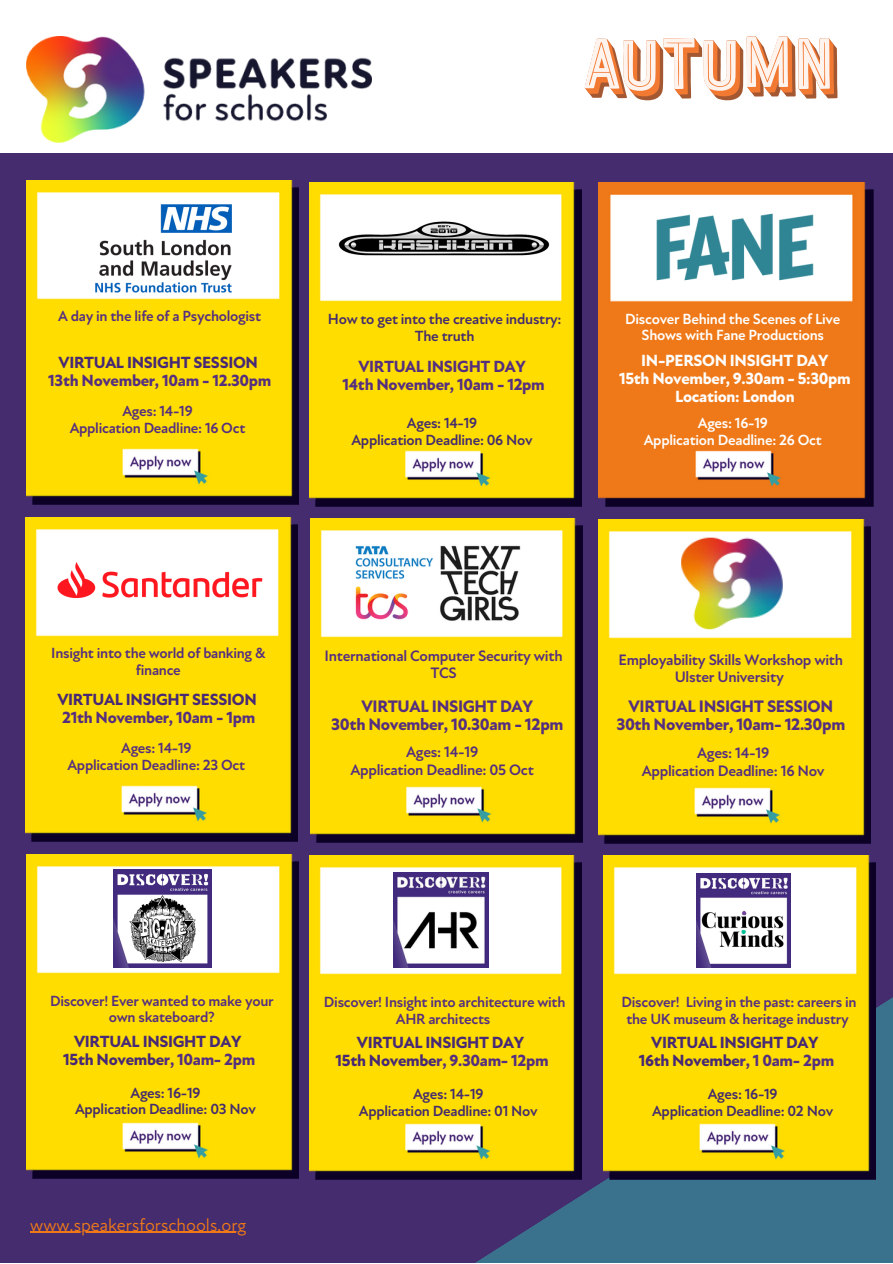
<style>
.page{position:relative;width:893px;height:1264px;background:#fff}
.page>*{position:absolute;margin:0;border:0;box-sizing:border-box;transform-origin:0 0}
.t1{font:18px "Atten Round New";color:#ef7918}
.t2{font:800 16.95px "Atten New";letter-spacing:-.02em;color:#552f7f}
.t3{font:800 16.5px "Atten New";letter-spacing:-.02em;color:#472975}
.t4{font:800 16.5px "Atten New";letter-spacing:-.02em;color:#552f7f}
.t5{font:800 16.5px "Atten New";letter-spacing:-.02em;color:#fefefe}
.t6{font:700 15.45px/17.2px "Atten New";letter-spacing:-.02em;color:#552f7f;text-align:center}
.t7{font:700 15px/16.8px "Atten New";letter-spacing:-.02em;color:#552f7f;text-align:center}
.t8{font:700 15px/16.8px "Atten New";letter-spacing:-.02em;color:#442c6e;text-align:center}
.t9{font:700 15px/16.8px "Atten New";letter-spacing:-.02em;color:#fff;text-align:center}
.t10{font:700 15px "Atten New";letter-spacing:-.02em;color:#fefefe}
.s1{color:#552f7f}
.s2{color:#472975}
</style>
<div class="page">
<div style="left:0;top:153px;width:892px;height:1109px;background:#442c6e"></div>
<svg style="left:468px;top:980px;width:424px;height:282px;fill:#3a728d"></svg>
<img style="left:26px;top:36px;width:345px;height:106px">
<svg style="left:584px;top:36px;width:253px;height:64px"></svg>
<img style="left:26px;top:854px;width:272px;height:324px">
<img style="left:603px;top:855px;width:272px;height:324px">
<img style="left:114px;top:869px;width:97px;height:98px">
<img style="left:696px;top:873px;width:94px;height:94px">
<hr style="left:30px;top:1231px;width:216px;height:2px;background:#ef7918">
<img style="left:310px;top:518px;width:272px;height:324px">
<img style="left:343px;top:536px;width:193px;height:93px">
<img style="left:598px;top:519px;width:272px;height:324px">
<img style="left:672px;top:524px;width:119px;height:120px">
<img style="left:598px;top:183px;width:274px;height:324px">
<img style="left:656px;top:203px;width:157px;height:88px">
<img style="left:309px;top:855px;width:272px;height:324px">
<img style="left:393px;top:872px;width:96px;height:95px">
<img style="left:309px;top:183px;width:272px;height:323px">
<img style="left:331px;top:212px;width:222px;height:60px">
<img style="left:26px;top:517px;width:272px;height:324px">
<img style="left:58px;top:523px;width:204px;height:114px">
<img style="left:27px;top:181px;width:272px;height:323px">
<img style="left:95px;top:204px;width:136px;height:89px">
<p class="t7" style="left:58px;top:308px;width:204px">A day in the life of a Psychologist</p>
<p class="t3" style="left:59px;top:353px;width:201px">VIRTUAL INSIGHT SESSION</p>
<p class="t4" style="left:48px;top:371px;width:225px">13th November, 10am - 12.30pm</p>
<p class="t7" style="left:122px;top:403px;width:72px">Ages: 14-19</p>
<p class="t7" style="left:70px;top:419px;width:177px">Application Deadline: 16 Oct</p>
<p class="t8" style="left:328px;top:310px;width:235px">How to get into the creative industry:<br>The truth</p>
<p class="t4" style="left:358px;top:356px;width:169px">VIRTUAL INSIGHT DAY</p>
<p class="t4" style="left:342px;top:374px;width:204px">14th November, 10am - 12pm</p>
<p class="t8" style="left:407px;top:415px;width:72px">Ages: 14-19</p>
<p class="t8" style="left:351px;top:432px;width:183px">Application Deadline: 06 Nov</p>
<p class="t9" style="left:625px;top:310px;width:217px">Discover Behind the Scenes of Live<br>Shows with Fane Productions</p>
<p class="t5" style="left:641px;top:351px;width:189px">IN-PERSON INSIGHT DAY</p>
<p class="t5" style="left:619px;top:369px;width:233px">15th November, 9.30am - 5:30pm</p>
<p class="t5" style="left:675px;top:387px;width:121px">Location: London</p>
<p class="t10" style="left:697px;top:414px;width:71px">Ages: 16-19</p>
<p class="t10" style="left:643px;top:431px;width:179px">Application Deadline: 26 Oct</p>
<p class="t7" style="left:51px;top:645px;width:216px">Insight into the world of banking &amp; finance</p>
<p class="t3" style="left:57px;top:690px;width:201px">VIRTUAL INSIGHT SESSION</p>
<p class="t4" style="left:62px;top:708px;width:195px">21th November, 10am - 1pm</p>
<p class="t7" style="left:121px;top:739px;width:72px">Ages: 14-19</p>
<p class="t7" style="left:67px;top:756px;width:179px">Application Deadline: 23 Oct</p>
<p class="t6" style="left:324px;top:647px;width:240px">International Computer Security with<br>TCS</p>
<p class="t2" style="left:361px;top:696px;width:173px">VIRTUAL INSIGHT DAY</p>
<p class="t2" style="left:331px;top:714px;width:234px">30th November, 10.30am - 12pm</p>
<p class="t6" style="left:406px;top:743px;width:74px">Ages: 14-19</p>
<p class="t6" style="left:350px;top:761px;width:185px">Application Deadline: 05 Oct</p>
<p class="t6" style="left:618px;top:651px;width:226px">Employability Skills Workshop with<br>Ulster University</p>
<p class="t2" style="left:628px;top:696px;width:206px">VIRTUAL INSIGHT SESSION</p>
<p class="t2" style="left:616px;top:714px;width:230px">30th November, 10am- 12.30pm</p>
<p class="t6" style="left:697px;top:744px;width:74px">Ages: 14-19</p>
<p class="t6" style="left:641px;top:762px;width:184px">Application Deadline: 16 Nov</p>
<p class="t7" style="left:50px;top:992px;width:225px">Discover! Ever wanted to make your own skateboard?</p>
<p class="t3" style="left:74px;top:1031px;width:169px">VIRTUAL INSIGHT DAY</p>
<p class="t3" style="left:63px;top:1049px;width:194px">15th Novembe<span class="s1">r, 10am- 2pm</span></p>
<p class="t8" style="left:130px;top:1084px;width:71px">Ages: 16-19</p>
<p class="t8" style="left:75px;top:1101px;width:182px">Application Deadline: 03 Nov</p>
<p class="t1" style="left:30px;top:1213px;width:217px">www.speakersforschools.org</p>
<p class="t7" style="left:324px;top:993px;width:243px">Discover! Insight into architecture with<br>AHR architects</p>
<p class="t3" style="left:357px;top:1032px;width:169px">VIRTUAL INSIGHT DAY</p>
<p class="t4" style="left:335px;top:1050px;width:214px"><span class="s2">15th Novembe</span>r, 9.30am- 12pm</p>
<p class="t8" style="left:413px;top:1085px;width:72px">Ages: 14-19</p>
<p class="t8" style="left:359px;top:1102px;width:180px">Application Deadline: 01 Nov</p>
<p class="t7" style="left:621px;top:993px;width:236px">Discover! Living in the past: careers in the UK museum &amp; heritage industry</p>
<p class="t3" style="left:651px;top:1032px;width:169px">VIRTUAL INSIGHT DAY</p>
<p class="t3" style="left:638px;top:1050px;width:197px">16th Novembe<span class="s1">r, 1 0am- 2pm</span></p>
<p class="t8" style="left:707px;top:1085px;width:71px">Ages: 16-19</p>
<p class="t8" style="left:652px;top:1102px;width:182px">Application Deadline: 02 Nov</p>
</div>
